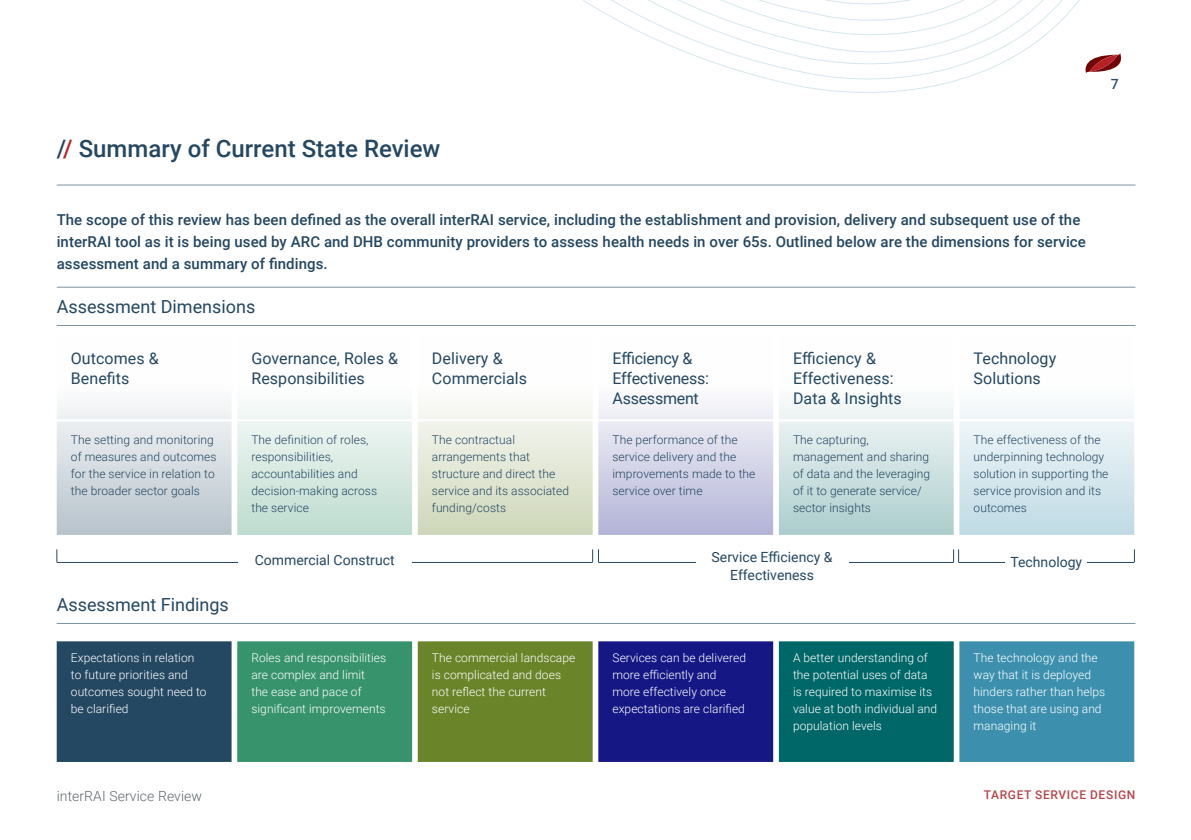
<style>
.page{position:relative;width:1191px;height:840px;background:#fff}
.page>*{position:absolute;margin:0;border:0;box-sizing:border-box;transform-origin:0 0}
.t1{font:500 24px "Roboto";color:#244762}
.t2{font:18px "Roboto";color:#244762}
.t3{font:16px/20px "Roboto";letter-spacing:.005em;color:#244762}
.t4{font:16px/20px "Roboto";letter-spacing:-.015em;color:#244762}
.t5{font:500 15px/22px "Roboto";letter-spacing:.005em;color:#244762}
.t6{font:14px/18px "Roboto";color:#244762;text-align:center}
.t7{font:300 14px "Roboto";letter-spacing:.005em;color:#5f686e}
.t8{font:500 14px "Roboto";color:#2f506a}
.t9{font:300 12px/17px "Roboto";letter-spacing:.005em;color:#244762}
.t10{font:300 12px/17px "Roboto";letter-spacing:.005em;color:#fff}
.t11{font:500 12px "Roboto";letter-spacing:.055em;color:#b64548}
.s1{color:#b72126}
</style>
<div class="page">
<svg style="left:583px;top:0;width:497px;height:93px"></svg>
<svg style="left:1085px;top:53px;width:37px;height:21px"></svg>
<hr style="left:57px;top:184px;width:1078px;height:1px;background:#7c91a1">
<svg style="left:57px;top:403px;width:174px;height:131px;background:#d5dce1"></svg>
<svg style="left:237px;top:405px;width:175px;height:129px;background:#d9eae2"></svg>
<svg style="left:418px;top:403px;width:174px;height:131px;background:#e2e7d6"></svg>
<svg style="left:598px;top:402px;width:175px;height:132px;background:#d3d3e7"></svg>
<svg style="left:779px;top:402px;width:174px;height:132px;background:#cfe2e2"></svg>
<svg style="left:959px;top:407px;width:175px;height:127px;background:#d9e9ef"></svg>
<hr style="left:57px;top:287px;width:1078px;height:1px;background:#7c91a1">
<hr style="left:57px;top:325px;width:1078px;height:1px;background:#7c91a1">
<hr style="left:57px;top:561px;width:535px;height:1px;background:#244762">
<svg style="left:57px;top:549px;width:1px;height:12px"></svg>
<div style="left:238px;top:550px;width:173px;height:18px;background:#fff"></div>
<hr style="left:598px;top:561px;width:355px;height:1px;background:#244762">
<svg style="left:592px;top:549px;width:7px;height:12px"></svg>
<div style="left:696px;top:550px;width:152px;height:30px;background:#fff"></div>
<hr style="left:958px;top:561px;width:176px;height:1px;background:#244762">
<svg style="left:1134px;top:549px;width:1px;height:12px"></svg>
<svg style="left:953px;top:549px;width:6px;height:12px"></svg>
<div style="left:1005px;top:555px;width:82px;height:12px;background:#fff"></div>
<div style="left:57px;top:641px;width:174px;height:120px;background:#244762"></div>
<div style="left:237px;top:641px;width:175px;height:120px;background:#37936b"></div>
<div style="left:418px;top:641px;width:174px;height:120px;background:#6a8429"></div>
<div style="left:598px;top:641px;width:175px;height:120px;background:#151784"></div>
<div style="left:779px;top:641px;width:174px;height:120px;background:#006768"></div>
<div style="left:959px;top:641px;width:175px;height:120px;background:#3c90ae"></div>
<hr style="left:57px;top:622px;width:1078px;height:1px;background:#7c91a1">
<hr style="left:57px;top:419px;width:1077px;height:2px;background:#fff">
<h1 class="t1" style="left:57px;top:132px;width:385px">/<span class="s1">/</span> Summary of Current State Review</h1>
<p class="t5" style="left:57px;top:208px;width:1030px">The scope of this review has been defined as the overall interRAI service, including the establishment and provision, delivery and subsequent use of the interRAI tool as it is being used by ARC and DHB community providers to assess health needs in over 65s. Outlined below are the dimensions for service assessment and a summary of findings.</p>
<h2 class="t2" style="left:57px;top:293px;width:200px">Assessment Dimensions</h2>
<h3 class="t3" style="left:71px;top:348px;width:89px">Outcomes &amp;<br>Benefits</h3>
<h3 class="t3" style="left:251px;top:348px;width:148px">Governance, Roles &amp;<br>Responsibilities</h3>
<h3 class="t3" style="left:432px;top:348px;width:97px">Delivery &amp;<br>Commercials</h3>
<h3 class="t4" style="left:612px;top:348px;width:98px">Efficiency &amp;<br>Effectiveness:<br>Assessment</h3>
<h3 class="t3" style="left:793px;top:348px;width:110px">Efficiency &amp;<br>Effectiveness:<br>Data &amp; Insights</h3>
<h3 class="t3" style="left:973px;top:348px;width:84px">Technology<br>Solutions</h3>
<p class="t8" style="left:1110px;top:74px;width:9px">7</p>
<p class="t9" style="left:71px;top:430px;width:147px">The setting and monitoring of measures and outcomes for the service in relation to the broader sector goals</p>
<p class="t9" style="left:251px;top:430px;width:127px">The definition of roles, responsibilities, accountabilities and decision-making across the service</p>
<p class="t9" style="left:432px;top:430px;width:139px">The contractual arrangements that structure and direct the service and its associated funding/costs</p>
<p class="t9" style="left:612px;top:430px;width:144px">The performance of the service delivery and the improvements made to the service over time</p>
<p class="t9" style="left:793px;top:430px;width:139px">The capturing, management and sharing of data and the leveraging of it to generate service/ sector insights</p>
<p class="t9" style="left:973px;top:430px;width:136px">The effectiveness of the underpinning technology solution in supporting the service provision and its outcomes</p>
<p class="t6" style="left:255px;top:550px;width:141px">Commercial Construct</p>
<p class="t6" style="left:711px;top:546px;width:122px">Service Efficiency &amp;<br>Effectiveness</p>
<p class="t6" style="left:1010px;top:552px;width:73px">Technology</p>
<h2 class="t2" style="left:57px;top:591px;width:174px">Assessment Findings</h2>
<p class="t10" style="left:71px;top:648px;width:137px">Expectations in relation to future priorities and outcomes sought need to be clarified</p>
<p class="t10" style="left:251px;top:648px;width:136px">Roles and responsibilities are complex and limit<br>the ease and pace of significant improvements</p>
<p class="t10" style="left:432px;top:648px;width:145px">The commercial landscape is complicated and does not reflect the current service</p>
<p class="t10" style="left:612px;top:648px;width:135px">Services can be delivered more efficiently and more effectively once expectations are clarified</p>
<p class="t10" style="left:793px;top:648px;width:146px">A better understanding of the potential uses of data is required to maximise its value at both individual and population levels</p>
<p class="t10" style="left:973px;top:648px;width:133px">The technology and the way that it is deployed hinders rather than helps those that are using and managing it</p>
<p class="t7" style="left:57px;top:785px;width:147px">interRAI Service Review</p>
<p class="t11" style="left:983px;top:786px;width:153px">TARGET SERVICE DESIGN</p>
</div>
